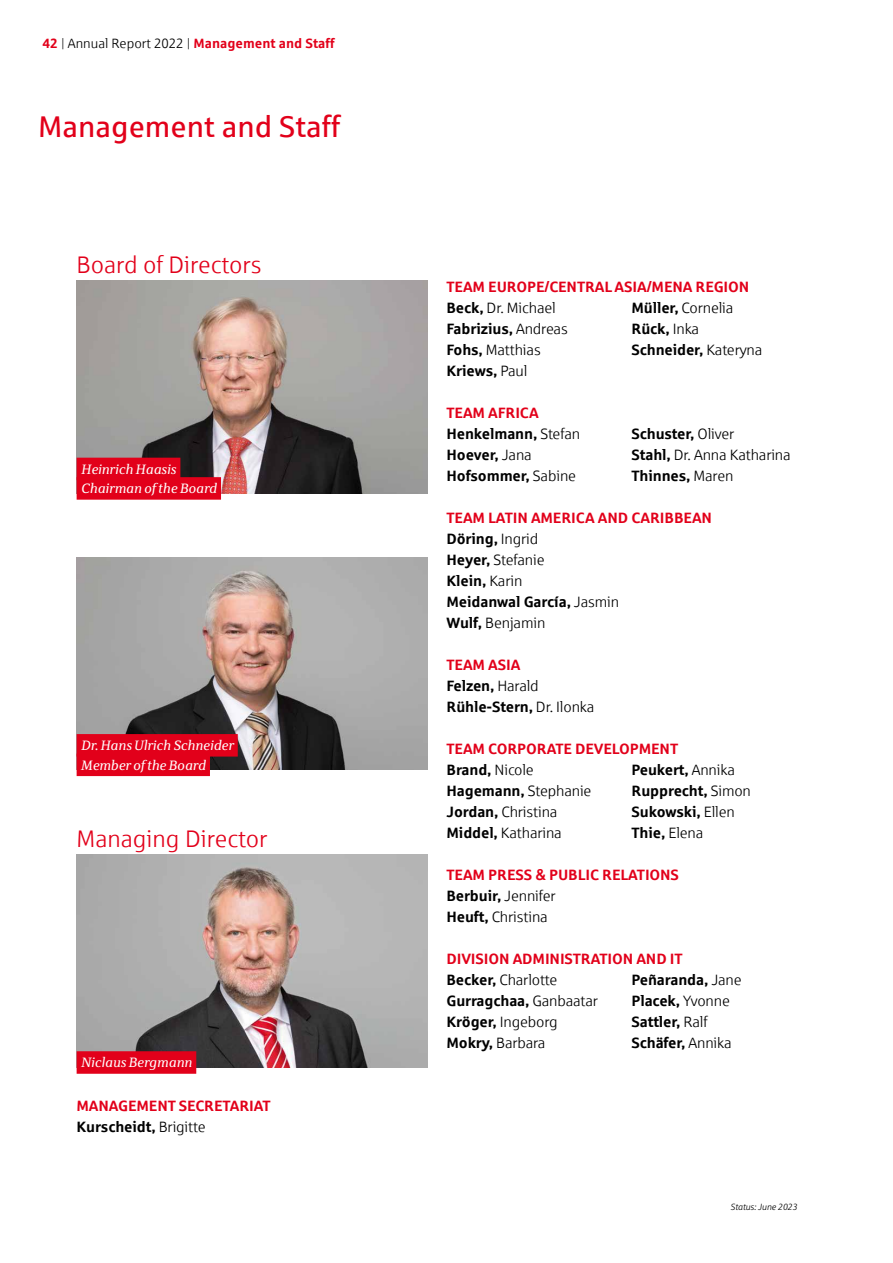
<style>
.page{position:relative;width:893px;height:1263px;background:#fff}
.page>*{position:absolute;margin:0;border:0;box-sizing:border-box;transform-origin:0 0}
.t1{font:30px "Sparkasse Rg";color:#e2001a}
.t2{font:24px "Sparkasse Lt";color:#e2001a}
.t3{font:700 15px/21px "Sparkasse Rg";letter-spacing:-.01em;color:#000}
.t4{font:700 15px/21px "Sparkasse Rg";letter-spacing:-.01em;color:#e2001a}
.t5{font:15px/21px "Sparkasse Lt";letter-spacing:-.01em;color:#000}
.t6{font:italic 13.5px/19.5px "Sparkasse Serif";color:#fff}
.t7{font:700 13.5px "Sparkasse Rg";color:#e2001a}
.t8{font:italic 9px "Sparkasse Lt";letter-spacing:-.01em;color:#000}
.s1{font-family:"Sparkasse Lt";font-weight:400;color:#000}
.s2{color:#000}
.s3{font-family:"Sparkasse Rg";font-weight:700}
.s4{font-family:"Sparkasse Lt";font-weight:400}
.s5{color:#e2001a}
</style>
<div class="page">
<img style="left:77px;top:281px;width:350px;height:212px">
<img style="left:77px;top:557px;width:350px;height:213px">
<img style="left:77px;top:855px;width:350px;height:212px">
<div style="left:77px;top:458px;width:103px;height:22px;background:#e2001a"></div>
<div style="left:77px;top:477px;width:144px;height:23px;background:#e2001a"></div>
<div style="left:77px;top:734px;width:161px;height:22px;background:#e2001a"></div>
<div style="left:77px;top:753px;width:133px;height:23px;background:#e2001a"></div>
<div style="left:77px;top:1051px;width:119px;height:23px;background:#e2001a"></div>
<p class="t7" style="left:43px;top:35px;width:294px">42 <span class="s1">| Annual Report 2022 |</span> Management and Staff</p>
<h1 class="t1" style="left:38px;top:108px;width:304px">Management and Staff</h1>
<h2 class="t2" style="left:77px;top:250px;width:187px">Board of Directors</h2>
<p class="t6" style="left:81px;top:459px;width:137px">Heinrich Haasis<br>Chairman of the Board</p>
<p class="t6" style="left:81px;top:735px;width:154px">Dr. Hans Ulrich Schneider<br>Member of the Board</p>
<h2 class="t2" style="left:77px;top:824px;width:192px">Managing Director</h2>
<p class="t6" style="left:81px;top:1053px;width:113px">Niclaus Bergmann</p>
<p class="t4" style="left:77px;top:1094px;width:196px">MANAGEMENT SECRETARIAT<br><span class="s2">Kurscheidt,</span> <span class="s1">Brigitte</span></p>
<p class="t4" style="left:446px;top:275px;width:304px">TEAM EUROPE/CENTRAL ASIA/MENA REGION</p>
<p class="t5" style="left:446px;top:297px;width:111px"><span class="s3">Beck,</span> Dr. Michael</p>
<p class="t3" style="left:446px;top:317px;width:123px">Fabrizius, <span class="s4">Andreas</span></p>
<p class="t5" style="left:446px;top:339px;width:96px"><span class="s3">Fohs,</span> Matthias</p>
<p class="t3" style="left:446px;top:359px;width:82px">Kriews, <span class="s4">Paul</span></p>
<p class="t5" style="left:631px;top:297px;width:103px"><span class="s3">Müller,</span> Cornelia</p>
<p class="t3" style="left:631px;top:317px;width:132px">Rück, <span class="s4">Inka<br></span>Schneider, <span class="s4">Kateryna</span></p>
<p class="t3" style="left:446px;top:401px;width:135px"><span class="s5">TEAM AFRICA<br></span>Henkelmann, <span class="s4">Stefan<br></span>Hoever, <span class="s4">Jana<br></span>Hofsommer, <span class="s4">Sabine</span></p>
<p class="t3" style="left:631px;top:422px;width:104px">Schuster, <span class="s4">Oliver</span></p>
<p class="t5" style="left:631px;top:444px;width:161px"><span class="s3">Stahl,</span> Dr. Anna Katharina</p>
<p class="t3" style="left:631px;top:464px;width:103px">Thinnes, <span class="s4">Maren</span></p>
<p class="t4" style="left:446px;top:506px;width:267px">TEAM LATIN AMERICA AND CARIBBEAN<br><span class="s2">Döring,</span> <span class="s1">Ingrid</span></p>
<p class="t5" style="left:446px;top:549px;width:100px"><span class="s3">Heyer,</span> Stefanie</p>
<p class="t3" style="left:446px;top:569px;width:174px">Klein, <span class="s4">Karin<br></span>Meidanwal García, <span class="s4">Jasmin</span></p>
<p class="t5" style="left:446px;top:612px;width:100px"><span class="s3">Wulf,</span> Benjamin</p>
<p class="t3" style="left:446px;top:653px;width:149px"><span class="s5">TEAM ASIA<br></span>Felzen, <span class="s4">Harald<br></span>Rühle-Stern, <span class="s4">Dr. Ilonka</span></p>
<p class="t4" style="left:446px;top:737px;width:233px">TEAM CORPORATE DEVELOPMENT<br><span class="s2">Brand,</span> <span class="s1">Nicole<br></span><span class="s2">Hagemann,</span> <span class="s1">Stephanie</span></p>
<p class="t5" style="left:446px;top:801px;width:117px"><span class="s3">Jordan,</span> Christina<br><span class="s3">Middel,</span> Katharina</p>
<p class="t3" style="left:631px;top:758px;width:121px">Peukert, <span class="s4">Annika<br></span>Rupprecht, <span class="s4">Simon<br></span>Sukowski, <span class="s4">Ellen<br></span>Thie, <span class="s4">Elena</span></p>
<p class="t4" style="left:446px;top:863px;width:234px">TEAM PRESS &amp; PUBLIC RELATIONS<br><span class="s2">Berbuir,</span> <span class="s1">Jennifer</span></p>
<p class="t5" style="left:446px;top:906px;width:103px"><span class="s3">Heuft,</span> Christina</p>
<p class="t4" style="left:446px;top:947px;width:238px">DIVISION ADMINISTRATION AND IT</p>
<p class="t5" style="left:446px;top:969px;width:112px"><span class="s3">Becker,</span> Charlotte</p>
<p class="t3" style="left:446px;top:989px;width:153px">Gurragchaa, <span class="s4">Ganbaatar</span></p>
<p class="t5" style="left:446px;top:1011px;width:113px"><span class="s3">Kröger,</span> Ingeborg<br><span class="s3">Mokry,</span> Barbara</p>
<p class="t3" style="left:631px;top:968px;width:112px">Peñaranda, <span class="s4">Jane<br></span>Placek, <span class="s4">Yvonne<br></span>Sattler, <span class="s4">Ralf<br></span>Schäfer, <span class="s4">Annika</span></p>
<p class="t8" style="left:731px;top:1202px;width:68px">Status: June 2023</p>
</div>
